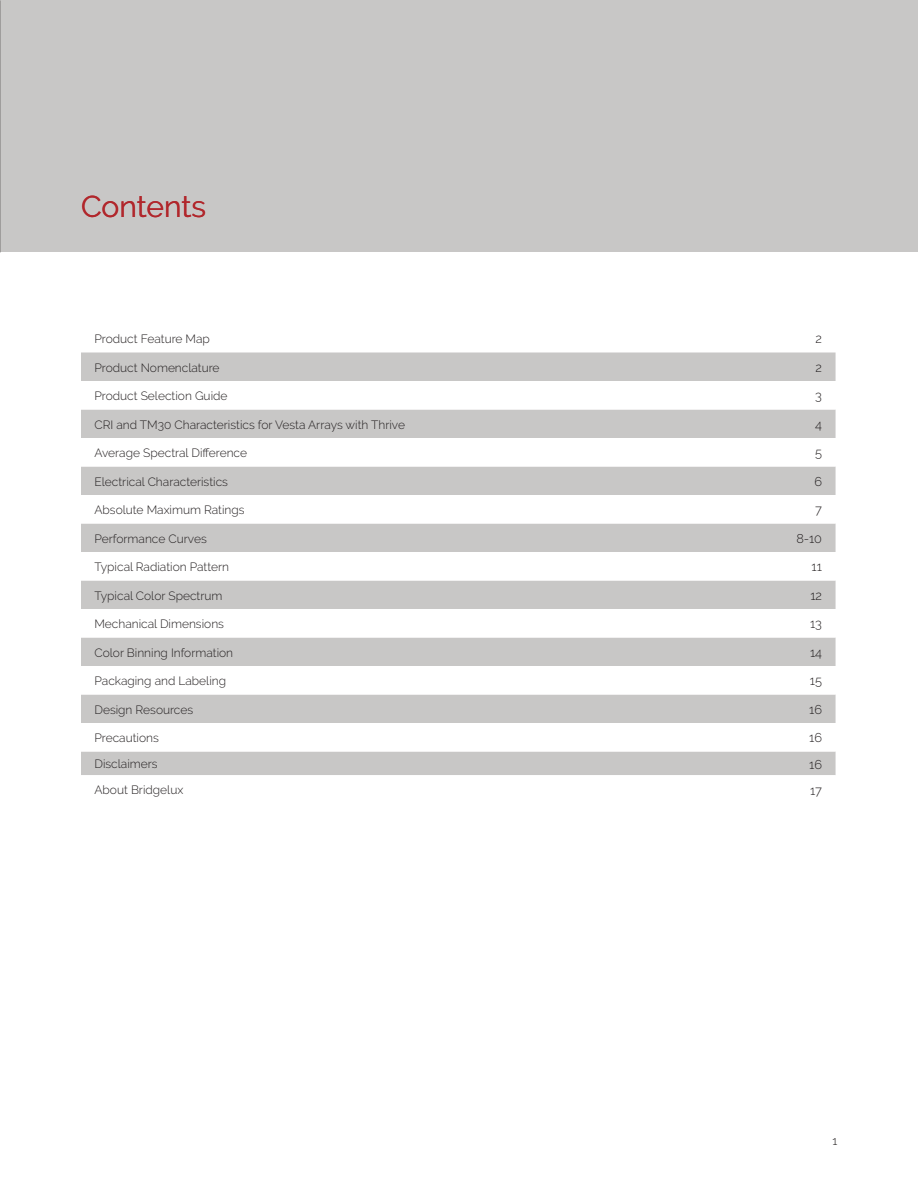
<style>
.page{position:relative;width:918px;height:1188px;background:#fff}
.page>*{position:absolute;margin:0;border:0;box-sizing:border-box;transform-origin:0 0}
.section_header{font:30px "Raleway";color:#b1272c}
.main_text_block{font:300 12.75px "Raleway";color:#231f20}
.main_text_block-2{font:300 12px "Raleway";color:#231f20}
</style>
<div class="page">
<div style="left:0;top:0;width:918px;height:252px;background:#c8c7c6"></div>
<div style="left:81px;top:352px;width:755px;height:29px;background:#c8c7c6"></div>
<svg style="left:81px;top:409px;width:755px;height:366px;fill:#c8c7c6"></svg>
<p class="section_header" style="left:81px;top:189px;width:127px">Contents</p>
<p class="main_text_block-2" style="left:94px;top:332px;width:117px">Product Feature Map</p>
<p class="main_text_block" style="left:816px;top:332px;width:8px">2</p>
<p class="main_text_block-2" style="left:94px;top:360px;width:127px">Product Nomenclature</p>
<p class="main_text_block" style="left:816px;top:360px;width:8px">2</p>
<p class="main_text_block-2" style="left:94px;top:389px;width:135px">Product Selection Guide</p>
<p class="main_text_block" style="left:815px;top:389px;width:8px">3</p>
<p class="main_text_block-2" style="left:94px;top:417px;width:312px">CRI and TM30 Characteristics for Vesta Arrays with Thrive</p>
<p class="main_text_block" style="left:815px;top:417px;width:8px">4</p>
<p class="main_text_block-2" style="left:94px;top:446px;width:154px">Average Spectral Difference</p>
<p class="main_text_block" style="left:815px;top:446px;width:8px">5</p>
<p class="main_text_block-2" style="left:94px;top:474px;width:135px">Electrical Characteristics</p>
<p class="main_text_block" style="left:814px;top:474px;width:9px">6</p>
<p class="main_text_block-2" style="left:94px;top:503px;width:152px">Absolute Maximum Ratings</p>
<p class="main_text_block" style="left:815px;top:503px;width:8px">7</p>
<p class="main_text_block-2" style="left:95px;top:531px;width:114px">Performance Curves</p>
<p class="main_text_block" style="left:796px;top:531px;width:27px">8-10</p>
<p class="main_text_block-2" style="left:95px;top:560px;width:136px">Typical Radiation Pattern</p>
<p class="main_text_block" style="left:812px;top:560px;width:12px">11</p>
<p class="main_text_block-2" style="left:95px;top:588px;width:130px">Typical Color Spectrum</p>
<p class="main_text_block" style="left:810px;top:588px;width:13px">12</p>
<p class="main_text_block-2" style="left:95px;top:617px;width:131px">Mechanical Dimensions</p>
<p class="main_text_block" style="left:810px;top:617px;width:13px">13</p>
<p class="main_text_block-2" style="left:95px;top:645px;width:140px">Color Binning Information</p>
<p class="main_text_block" style="left:810px;top:645px;width:14px">14</p>
<p class="main_text_block-2" style="left:95px;top:674px;width:133px">Packaging and Labeling</p>
<p class="main_text_block" style="left:810px;top:674px;width:14px">15</p>
<p class="main_text_block-2" style="left:95px;top:702px;width:100px">Design Resources</p>
<p class="main_text_block" style="left:809px;top:702px;width:14px">16</p>
<p class="main_text_block-2" style="left:95px;top:731px;width:66px">Precautions</p>
<p class="main_text_block" style="left:809px;top:731px;width:14px">16</p>
<p class="main_text_block-2" style="left:95px;top:757px;width:65px">Disclaimers</p>
<p class="main_text_block" style="left:809px;top:757px;width:14px">16</p>
<p class="main_text_block-2" style="left:95px;top:783px;width:90px">About Bridgelux</p>
<p class="main_text_block" style="left:810px;top:783px;width:13px">17</p>
<p class="main_text_block-2" style="left:833px;top:1134px;width:6px">1</p>
</div>
